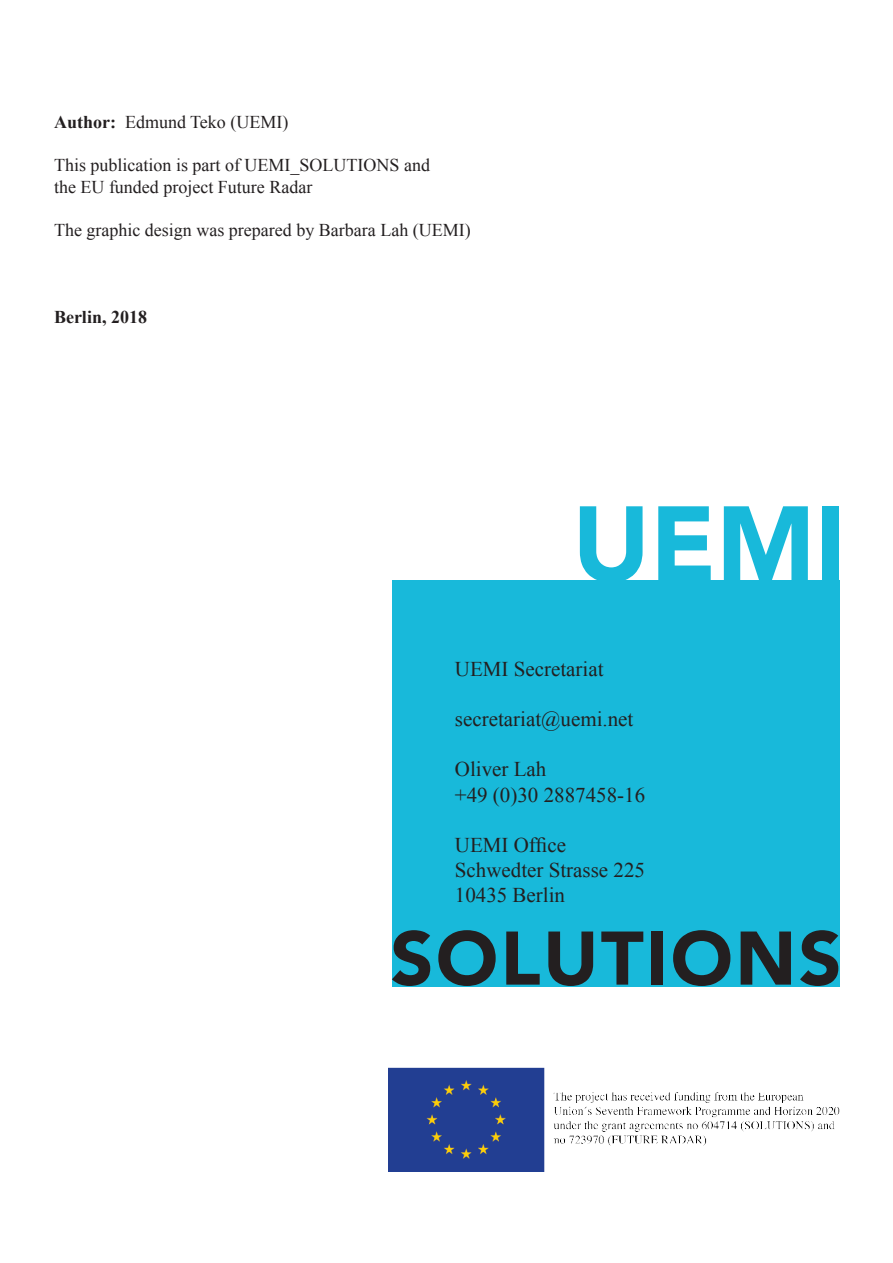
<style>
.page{position:relative;width:893px;height:1263px;background:#fff}
.page>*{position:absolute;margin:0;border:0;box-sizing:border-box;transform-origin:0 0}
.t1{font:900 105px "Avenir";color:#18b9da}
.t2{font:900 75px "Avenir";letter-spacing:.03em;color:#231f20}
.t3{font:21px "Times New Roman";color:#231f20}
.t4{font:18px "Times New Roman";color:#231f20}
.t5{font:700 18px "Times New Roman";color:#231f20}
.s1{font-weight:700}
</style>
<div class="page">
<div style="left:392px;top:580px;width:447px;height:406px;background:#18b9da"></div>
<img style="left:389px;top:1067px;width:451px;height:104px">
<p class="t4" style="left:54px;top:110px;width:236px"><span class="s1">Author:</span> Edmund Teko (UEMI)</p>
<p class="t4" style="left:54px;top:153px;width:377px">This publication is part of UEMI_SOLUTIONS and</p>
<p class="t4" style="left:54px;top:175px;width:260px">the EU funded project Future Radar</p>
<p class="t4" style="left:54px;top:218px;width:418px">The graphic design was prepared by Barbara Lah (UEMI)</p>
<p class="t5" style="left:54px;top:304px;width:95px">Berlin, 2018</p>
<p class="t1" style="left:572px;top:454px;width:276px">UEMI</p>
<p class="t3" style="left:455px;top:654px;width:150px">UEMI Secretariat</p>
<p class="t3" style="left:455px;top:705px;width:180px">secretariat@uemi.net</p>
<p class="t3" style="left:455px;top:755px;width:93px">Oliver Lah</p>
<p class="t3" style="left:455px;top:780px;width:192px">+49 (0)30 2887458-16</p>
<p class="t3" style="left:455px;top:831px;width:113px">UEMI Office</p>
<p class="t3" style="left:455px;top:856px;width:192px">Schwedter Strasse 225</p>
<p class="t3" style="left:455px;top:881px;width:112px">10435 Berlin</p>
<p class="t2" style="left:390px;top:894px;width:453px">SOLUTIONS</p>
</div>
